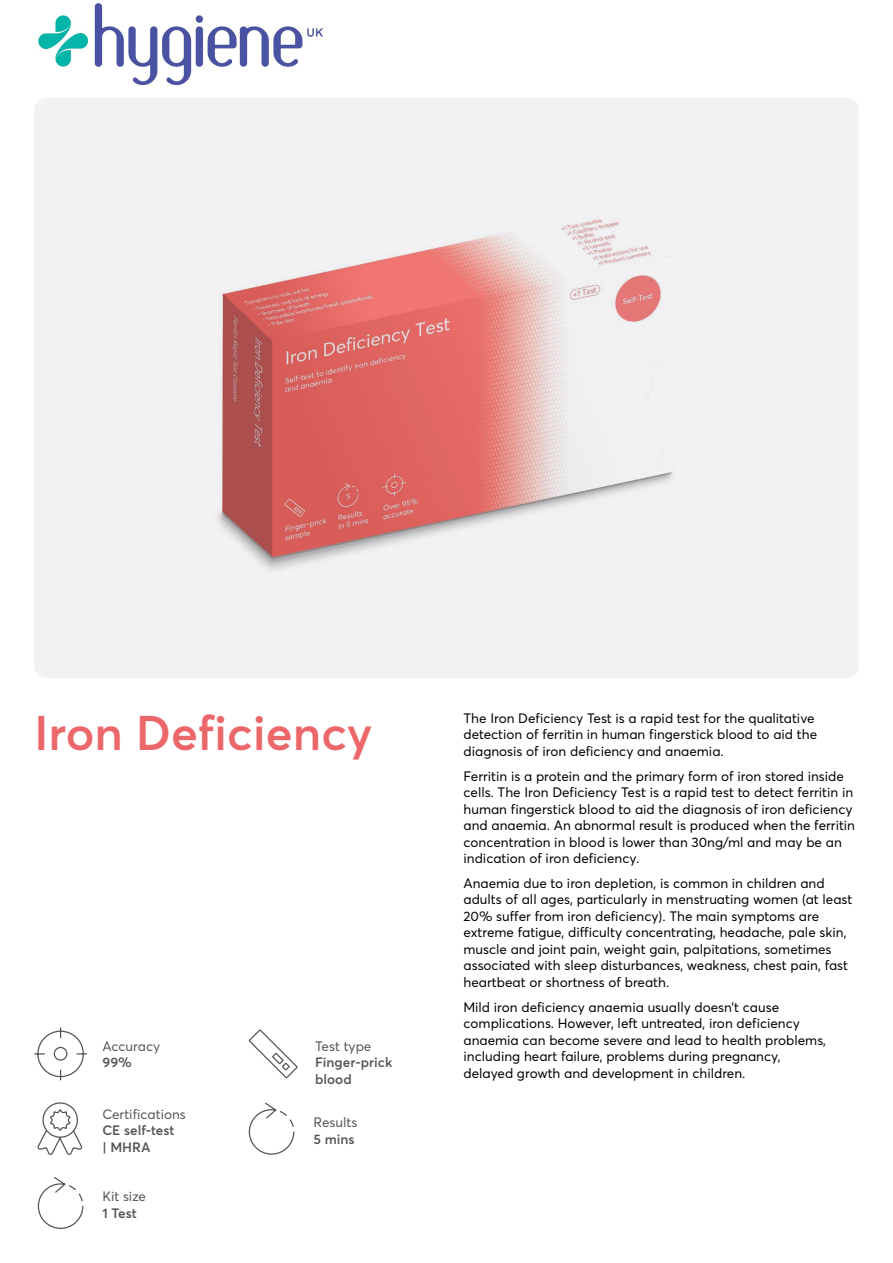
<style>
.page{position:relative;width:893px;height:1263px;background:#fff}
.page>*{position:absolute;margin:0;border:0;box-sizing:border-box;transform-origin:0 0}
.t1{font:600 48px "Averta";color:#ec6769}
.t2{font:13.5px/16.5px "Averta";color:#000}
.t3{font:600 13.5px/16.5px "Averta";color:#565458}
.t4{font:13.5px "Averta";color:#565458}
</style>
<div class="page">
<div style="left:34px;top:98px;width:825px;height:580px;background:#f2f1f3;border-radius:13px"></div>
<img style="left:218px;top:219px;width:455px;height:351px">
<svg style="left:34px;top:1027px;width:53px;height:54px"></svg>
<svg style="left:248px;top:1029px;width:50px;height:50px"></svg>
<svg style="left:37px;top:1177px;width:47px;height:52px"></svg>
<svg style="left:248px;top:1102px;width:47px;height:53px"></svg>
<svg style="left:37px;top:1102px;width:46px;height:53px"></svg>
<img style="left:38px;top:3px;width:285px;height:83px">
<h1 class="t1" style="left:34px;top:703px;width:340px">Iron Deficiency</h1>
<p class="t2" style="left:463px;top:710px;width:355px">The Iron Deficiency Test is a rapid test for the qualitative detection of ferritin in human fingerstick blood to aid the diagnosis of iron deficiency and anaemia.</p>
<p class="t2" style="left:463px;top:767px;width:393px">Ferritin is a protein and the primary form of iron stored inside cells. The Iron Deficiency Test is a rapid test to detect ferritin in human fingerstick blood to aid the diagnosis of iron deficiency and anaemia. An abnormal result is produced when the ferritin concentration in blood is lower than 30ng/ml and may be an indication of iron deficiency.</p>
<p class="t2" style="left:463px;top:875px;width:390px">Anaemia due to iron depletion, is common in children and adults of all ages, particularly in menstruating women (at least 20% suffer from iron deficiency). The main symptoms are extreme fatigue, difficulty concentrating, headache, pale skin, muscle and joint pain, weight gain, palpitations, sometimes associated with sleep disturbances, weakness, chest pain, fast heartbeat or shortness of breath.</p>
<p class="t2" style="left:463px;top:998px;width:364px">Mild iron deficiency anaemia usually doesn’t cause complications. However, left untreated, iron deficiency anaemia can become severe and lead to health problems, including heart failure, problems during pregnancy, delayed growth and development in children.</p>
<p class="t4" style="left:102px;top:1038px;width:59px">Accuracy</p>
<p class="t3" style="left:102px;top:1054px;width:31px">99%</p>
<p class="t4" style="left:315px;top:1038px;width:58px">Test type</p>
<p class="t3" style="left:315px;top:1054px;width:79px">Finger-prick blood</p>
<p class="t4" style="left:102px;top:1106px;width:85px">Certifications</p>
<p class="t3" style="left:102px;top:1122px;width:73px">CE self-test | MHRA</p>
<p class="t4" style="left:102px;top:1188px;width:45px">Kit size</p>
<p class="t3" style="left:102px;top:1205px;width:36px">1 Test</p>
<p class="t4" style="left:313px;top:1114px;width:45px">Results</p>
<p class="t3" style="left:313px;top:1130px;width:43px">5 mins</p>
</div>
